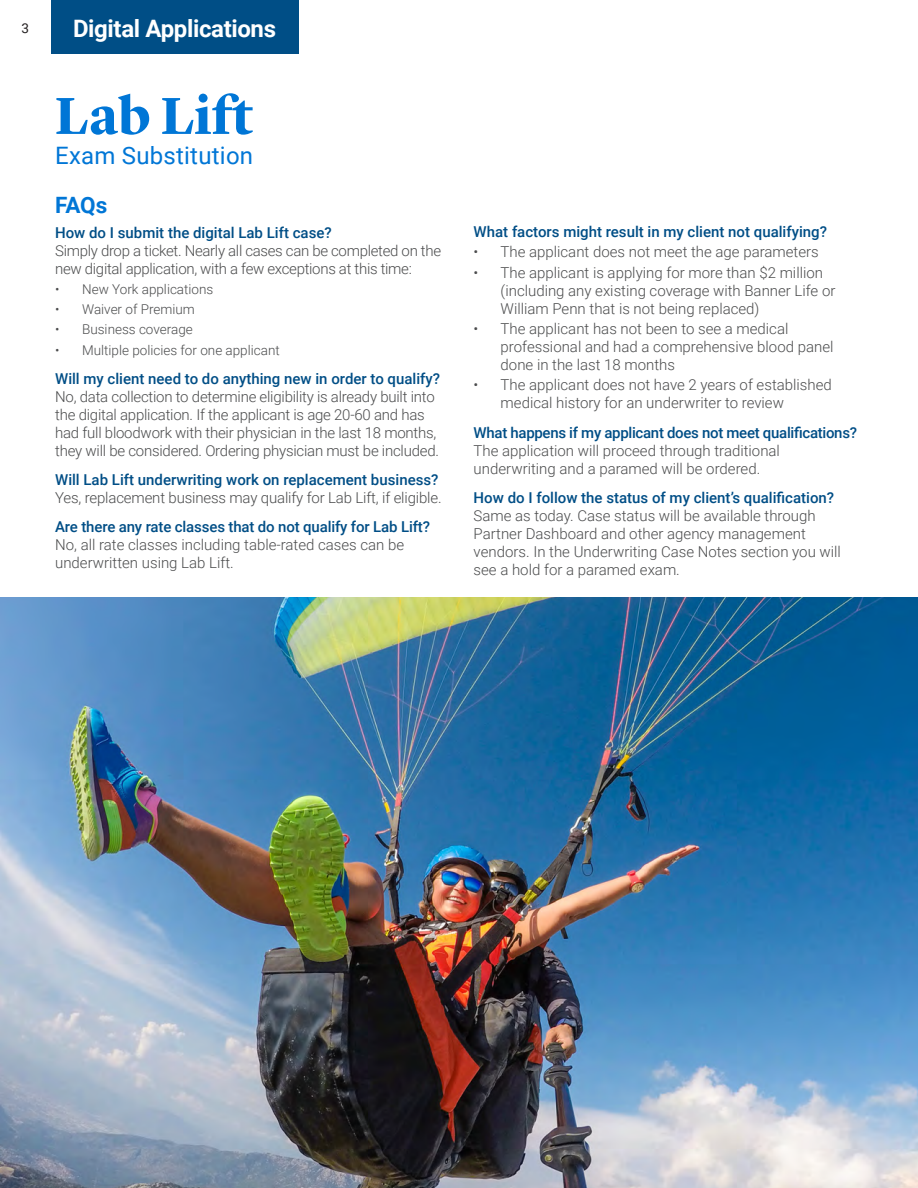
<style>
.page{position:relative;width:918px;height:1188px;background:#fff}
.page>*{position:absolute;margin:0;border:0;box-sizing:border-box;transform-origin:0 0}
.Lyon_secondary_headl{font:700 54px "Lyon Display";letter-spacing:.01em;color:#0076d6}
.t1{font:700 24px "Roboto";letter-spacing:-.015em;color:#fff}
.Body{font:24px "Roboto";letter-spacing:.01em;color:#0076d6}
.t2{font:700 22.5px "Roboto";color:#0076d6}
.t3{font:300 15px/18px "Roboto";color:#4b4c4d}
.t4{font:300 15px/18px "Roboto";letter-spacing:-.02em;color:#4b4c4d}
.t5{font:500 15px "Roboto";color:#004e86}
.t6{font:300 13.5px "Roboto";color:#4b4c4d}
.t7{font:13.5px "Roboto";color:#231f20}
.s1{font-weight:500;color:#004e86}
</style>
<div class="page">
<img style="left:0;top:597px;width:918px;height:591px">
<div style="left:51px;top:0;width:247px;height:54px;background:#004e86"></div>
<p class="t7" style="left:21px;top:18px;width:9px">3</p>
<p class="t1" style="left:73px;top:12px;width:205px">Digital Applications</p>
<p class="Lyon_secondary_headl" style="left:55px;top:75px;width:199px">Lab Lift</p>
<p class="Body" style="left:55px;top:139px;width:200px">Exam Substitution</p>
<p class="t2" style="left:55px;top:189px;width:54px">FAQs</p>
<p class="t4" style="left:55px;top:223px;width:388px"><span class="s1">How do I submit the digital Lab Lift case?<br></span>Simply drop a ticket. Nearly all cases can be completed on the new digital application, with a few exceptions at this time:</p>
<p class="t6" style="left:55px;top:280px;width:160px">• New York applications</p>
<p class="t6" style="left:55px;top:300px;width:141px">• Waiver of Premium</p>
<p class="t6" style="left:55px;top:320px;width:139px">• Business coverage</p>
<p class="t6" style="left:55px;top:340px;width:226px">• Multiple policies for one applicant</p>
<p class="t3" style="left:55px;top:369px;width:387px"><span class="s1">Will my client need to do anything new in order to qualify?<br></span>No, data collection to determine eligibility is already built into the digital application. If the applicant is age 20-60 and has had full bloodwork with their physician in the last 18 months, they will be considered. Ordering physician must be included.</p>
<p class="t3" style="left:55px;top:470px;width:388px"><span class="s1">Will Lab Lift underwriting work on replacement business?<br></span>Yes, replacement business may qualify for Lab Lift, if eligible.</p>
<p class="t3" style="left:55px;top:517px;width:376px"><span class="s1">Are there any rate classes that do not qualify for Lab Lift?<br></span>No, all rate classes including table-rated cases can be underwritten using Lab Lift.</p>
<p class="t5" style="left:474px;top:221px;width:355px">What factors might result in my client not qualifying?</p>
<p class="t3" style="left:474px;top:243px;width:347px">• The applicant does not meet the age parameters</p>
<p class="t3" style="left:501px;top:263px;width:336px;text-indent:-27px">• The applicant is applying for more than $2 million (including any existing coverage with Banner Life or<br>William Penn that is not being replaced)</p>
<p class="t3" style="left:501px;top:319px;width:334px;text-indent:-27px">• The applicant has not been to see a medical professional and had a comprehensive blood panel done in the last 18 months</p>
<p class="t3" style="left:501px;top:375px;width:333px;text-indent:-27px">• The applicant does not have 2 years of established medical history for an underwriter to review</p>
<p class="t3" style="left:474px;top:423px;width:385px"><span class="s1">What happens if my applicant does not meet qualifications?<br></span>The application will proceed through traditional underwriting and a paramed will be ordered.</p>
<p class="t3" style="left:474px;top:488px;width:369px"><span class="s1">How do I follow the status of my client’s qualification?<br></span>Same as today. Case status will be available through Partner Dashboard and other agency management vendors. In the Underwriting Case Notes section you will see a hold for a paramed exam.</p>
</div>
